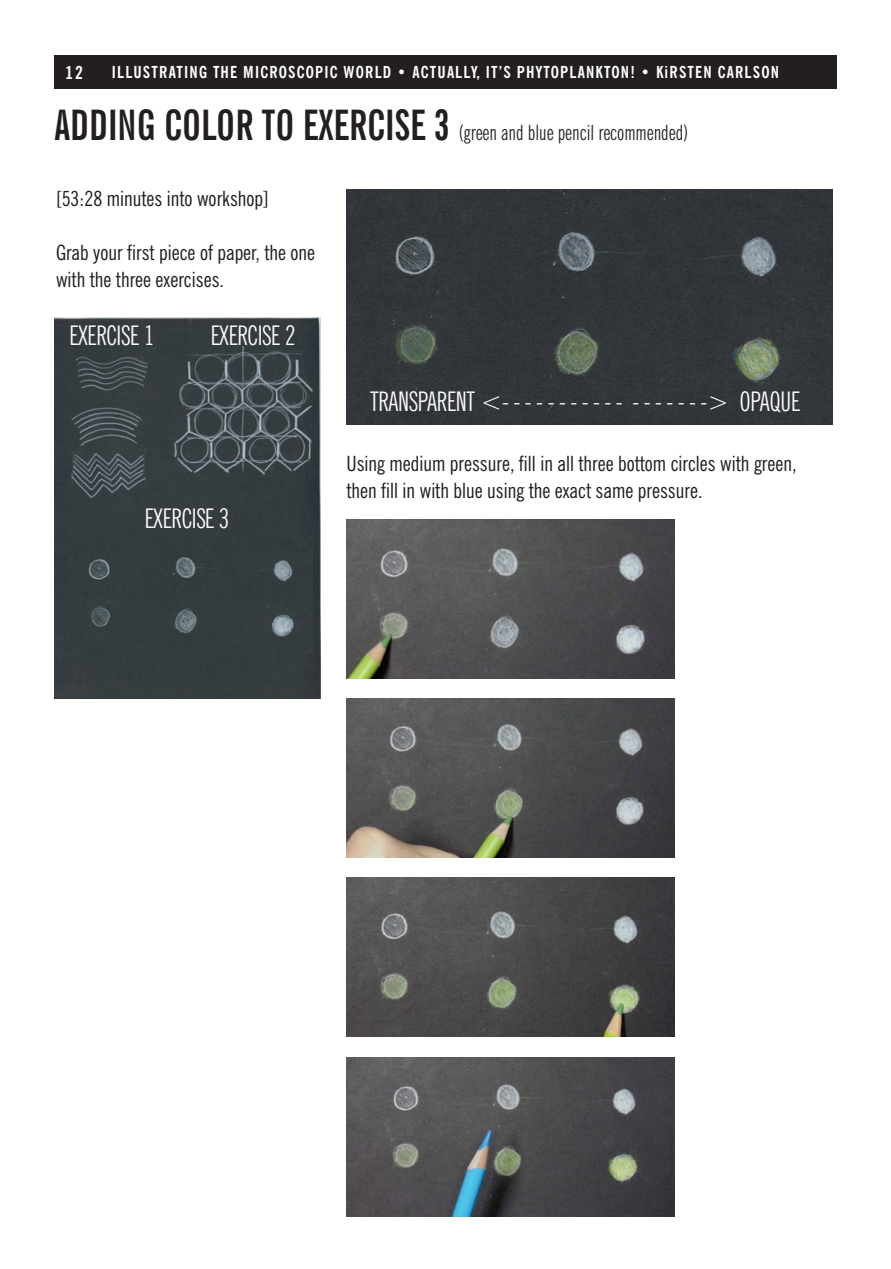
<style>
.page{position:relative;width:891px;height:1269px;background:#fff}
.page>*{position:absolute;margin:0;border:0;box-sizing:border-box;transform-origin:0 0}
.t1{font:extra-condensed 27px "News Gothic BT";color:#fefcfd}
.t2{font:condensed 21px/27px "News Gothic BT";color:#231f20}
.t3{font:extra-condensed 21px "News Gothic BT";color:#231f20}
.t4{font:700 condensed 18px "News Gothic BT";color:#fff}
.t5{font:700 condensed 16.5px "News Gothic BT";letter-spacing:.07em;color:#fff}
.s1{font-weight:700;font-size:42px}
</style>
<div class="page">
<div style="left:54px;top:55px;width:783px;height:34px;background:#231f20"></div>
<img style="left:346px;top:520px;width:329px;height:158px">
<img style="left:346px;top:699px;width:329px;height:159px">
<img style="left:346px;top:878px;width:329px;height:159px">
<img style="left:346px;top:1057px;width:329px;height:159px">
<img style="left:346px;top:189px;width:487px;height:236px">
<img style="left:54px;top:317px;width:266px;height:382px">
<img style="left:70px;top:536px;width:243px;height:118px">
<p class="t4" style="left:66px;top:62px;width:19px">12</p>
<p class="t5" style="left:112px;top:62px;width:669px">ILLUSTRATING THE MICROSCOPIC WORLD • ACTUALLY, IT’S PHYTOPLANKTON! • KiRSTEN CARLSON</p>
<p class="t3" style="left:54px;top:120px;width:636px"><span class="s1">ADDING COLOR TO EXERCISE 3</span> (green and blue pencil recommended)</p>
<p class="t2" style="left:56px;top:184px;width:214px">[53:28 minutes into workshop]</p>
<p class="t2" style="left:56px;top:238px;width:261px">Grab your first piece of paper, the one with the three exercises.</p>
<p class="t1" style="left:70px;top:319px;width:86px">EXERCISE 1</p>
<p class="t1" style="left:211px;top:319px;width:86px">EXERCISE 2</p>
<p class="t1" style="left:145px;top:502px;width:86px">EXERCISE 3</p>
<p class="t1" style="left:370px;top:385px;width:431px">TRANSPARENT &lt;- - - - - - - - - - - - - - - - - -&gt; OPAQUE</p>
<p class="t2" style="left:346px;top:450px;width:452px">Using medium pressure, fill in all three bottom circles with green,</p>
<p class="t2" style="left:346px;top:477px;width:358px">then fill in with blue using the exact same pressure.</p>
</div>
